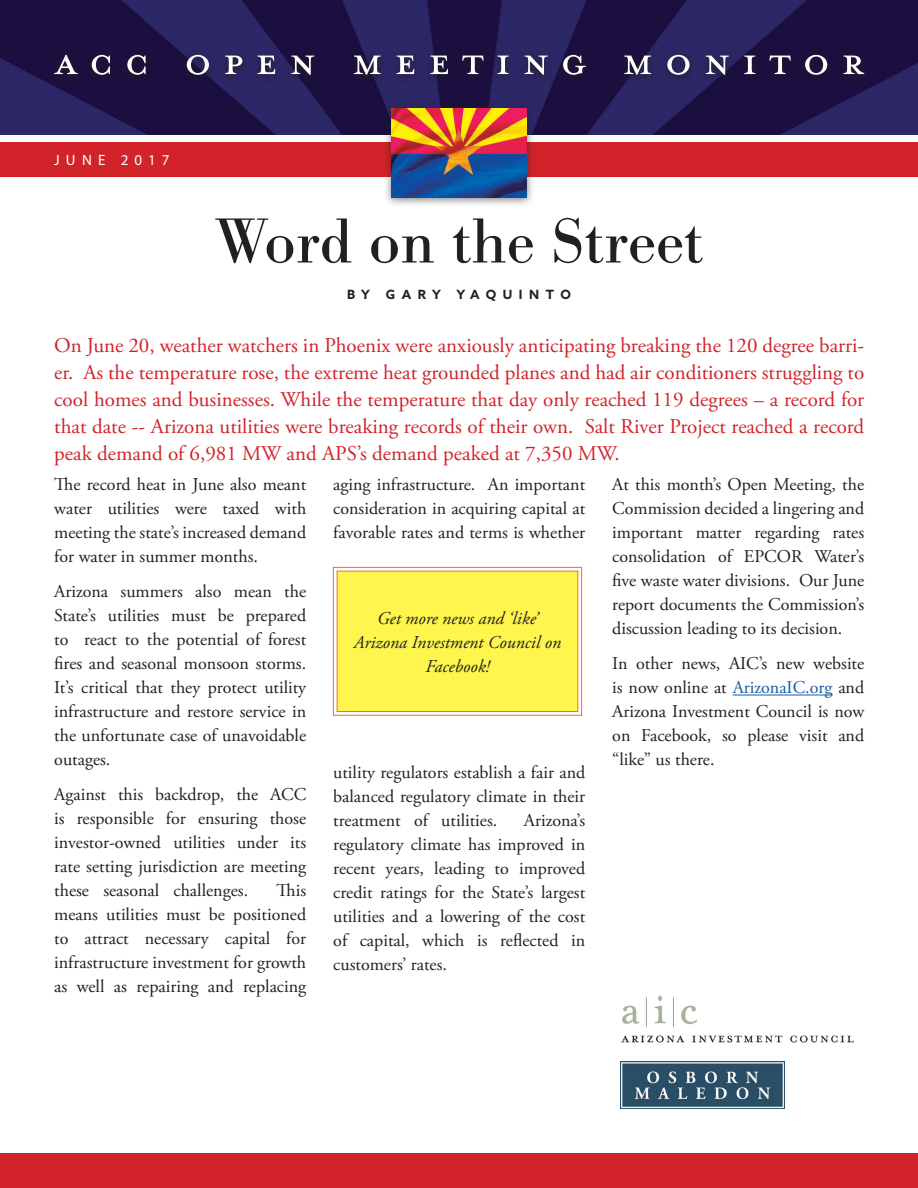
<style>
.page{position:relative;width:918px;height:1188px;background:#fff}
.page>*{position:absolute;margin:0;border:0;box-sizing:border-box;transform-origin:0 0}
.Page_1_header{font:66px "Bodoni URW";color:#231f20}
.Intro_1{font:21px/27px "Adobe Garamond Pro";color:#d2232a;text-align:justify}
.Intro_2{font:18px/24px "Adobe Garamond Pro";color:#231f20;text-align:justify}
.Italic_call-outs{font:italic 18px/24px "Adobe Garamond Pro";color:#231f20;text-align:center}
.Red_banner_tags{font:15px "Myriad Pro";letter-spacing:.41em;color:#fff}
.Gary_signature{font:700 12.75px "Azo Sans";letter-spacing:.51em;color:#231f20}
.s1{color:#175d9e}
</style>
<div class="page">
<div style="left:0;top:143px;width:918px;height:34px;background:#d2232a"></div>
<img style="left:0;top:0;width:918px;height:135px">
<div style="left:383px;top:102px;width:152px;height:106px;background:#231f20;opacity:.55"></div>
<img style="left:391px;top:108px;width:136px;height:89px">
<svg style="left:47px;top:49px;width:825px;height:36px;background:#21174b"></svg>
<svg style="left:54px;top:55px;width:810px;height:20px;background:#4c456b"></svg>
<img style="left:620px;top:1062px;width:165px;height:47px">
<img style="left:621px;top:995px;width:233px;height:48px">
<div style="left:0;top:1153px;width:918px;height:35px;background:#d2232a"></div>
<hr style="left:733px;top:695px;width:100px;height:1px;background:#175d9e">
<svg style="left:333px;top:567px;width:249px;height:149px;background:#fef055"></svg>
<p class="Red_banner_tags" style="left:54px;top:151px;width:117px">JUNE 2017</p>
<p class="Page_1_header" style="left:216px;top:202px;width:488px">Word on the Street</p>
<p class="Gary_signature" style="left:347px;top:285px;width:24px">B Y</p>
<p class="Gary_signature" style="left:386px;top:285px;width:186px">GARY YAQUINTO</p>
<p class="Intro_1" style="left:54px;top:333px;width:812px">On June 20, weather watchers in Phoenix were anxiously anticipating breaking the 120 degree barri&shy;er. As the temperature rose, the extreme heat grounded planes and had air conditioners struggling to cool homes and businesses. While the temperature that day only reached 119 degrees – a record for that date -- Arizona utilities were breaking records of their own. Salt River Project reached a record peak demand of 6,981 MW and APS’s demand peaked at 7,350 MW.</p>
<p class="Intro_2" style="left:54px;top:473px;width:254px">The record heat in June also meant water utilities were taxed with meeting the state’s increased demand for water in summer months.</p>
<p class="Intro_2" style="left:54px;top:580px;width:254px">Arizona summers also mean the State’s utilities must be prepared to react to the potential of forest fires and seasonal monsoon storms.<br>It’s critical that they protect utility infrastructure and restore service in the unfortunate case of unavoidable outages.</p>
<p class="Intro_2" style="left:54px;top:783px;width:254px">Against this backdrop, the ACC is responsible for ensuring those investor-owned utilities under its rate setting jurisdiction are meeting these seasonal challenges.</p>
<p class="Intro_2" style="left:333px;top:473px;width:254px">aging infrastructure. An important consideration in acquiring capital at favorable rates and terms is whether</p>
<p class="Intro_2" style="left:612px;top:473px;width:254px">At this month’s Open Meeting, the Commission decided a lingering and important matter regarding rates consolidation of EPCOR Water’s five waste water divisions. Our June report documents the Commission’s discussion leading to its decision.</p>
<p class="Intro_2" style="left:612px;top:652px;width:254px">In other news, AIC’s new website is now online at <span class="s1">ArizonaIC.org</span> and Arizona Investment Council is now on Facebook, so please visit and “like” us there.</p>
<p class="Italic_call-outs" style="left:354px;top:607px;width:209px">Get more news and ‘like’<br>Arizona Investment Council on<br>Facebook!</p>
<p class="Intro_2" style="left:333px;top:761px;width:254px">utility regulators establish a fair and balanced regulatory climate in their treatment of utilities.</p>
<p class="Intro_2" style="left:333px;top:809px;width:254px;text-indent:191px">Arizona’s regulatory climate has improved in recent years, leading to improved credit ratings for the State’s largest utilities and a lowering of the cost of capital, which is reflected in customers’ rates.</p>
<p class="Intro_2" style="left:54px;top:879px;width:254px;text-indent:222px">This means utilities must be positioned to attract necessary capital for infrastructure investment for growth as well as repairing and replacing</p>
</div>
